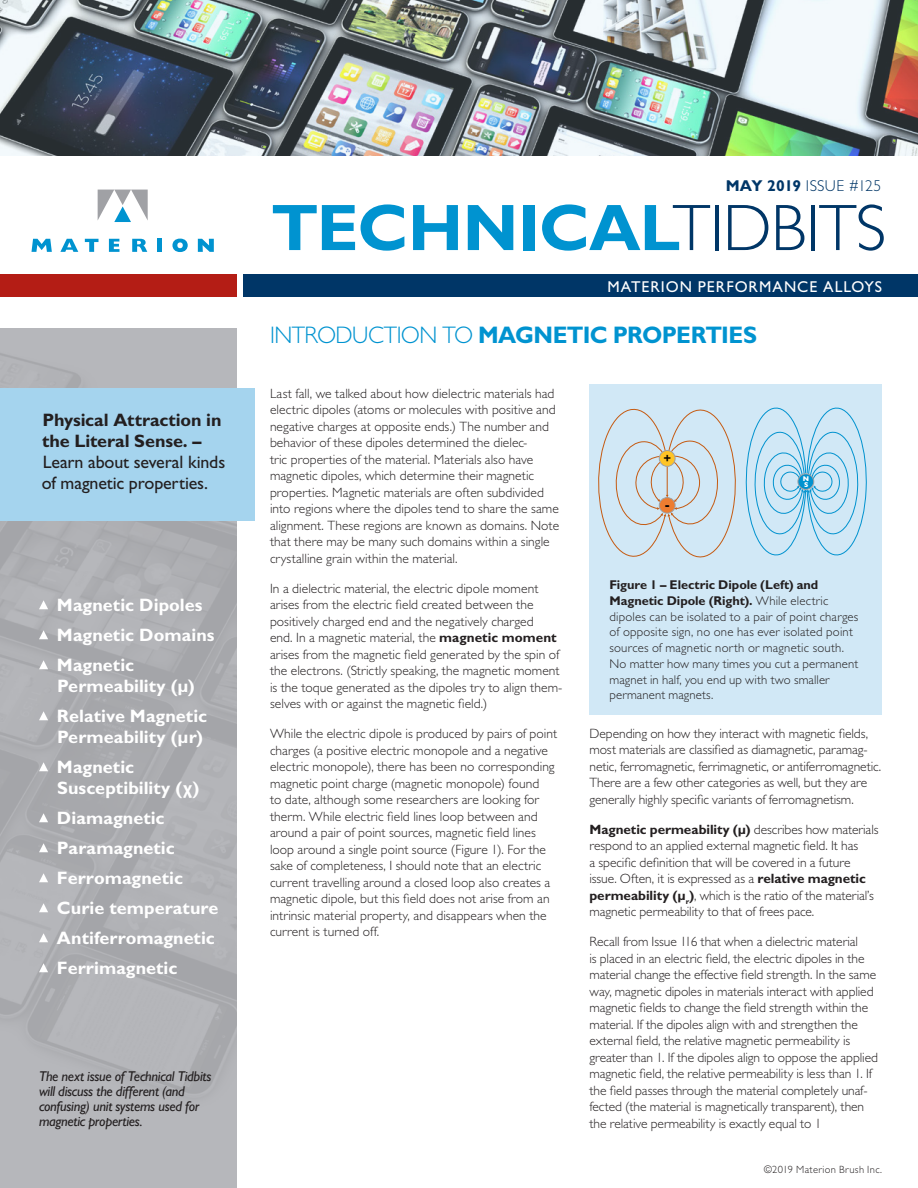
<style>
.page{position:relative;width:918px;height:1188px;background:#fff}
.page>*{position:absolute;margin:0;border:0;box-sizing:border-box;transform-origin:0 0}
.t1{font:700 66px "Gill Sans Std";letter-spacing:-.01em;color:#0093d0}
.BlueHeaders{font:700 24px "Gill Sans Std";letter-spacing:-.03em;color:#0093d0}
.Body_Copy{font:700 18px/21px "Gill Sans Std";color:#fff}
.Body_Copy-2{font:18px/21px "Gill Sans Std";letter-spacing:-.01em;color:#231f20}
.t2{font:15.75px "Gill Sans Std";letter-spacing:.065em;color:#fff}
.t3{font:300 15.75px "Gill Sans Std";letter-spacing:.02em;color:#003667}
.Body_Copy-3{font:italic 14.25px/15px "Gill Sans Std";letter-spacing:-.02em;color:#231f20}
.Body_Copy-4{font:300 13.5px/16.5px "Gill Sans Std";color:#231f20}
.Body_Copy-5{font:300 12.75px/15.8px "Gill Sans Std";letter-spacing:.015em;color:#231f20}
.t4{font:700 11.7px "Gill Sans";color:#000}
.Body_Copy-6{font:300 10.5px "Gill Sans Std";letter-spacing:.035em;color:#231f20}
.t5{font:700 7.05px/6.6px "Gill Sans";color:#fff}
.s1{font-weight:700}
.s2{font-family:"Myriad Pro"}
.s3{font-weight:300;color:#003667}
.s4{font-weight:300}
</style>
<div class="page">
<img style="left:0;top:328px;width:237px;height:860px">
<img style="left:0;top:0;width:918px;height:156px">
<div style="left:243px;top:275px;width:675px;height:22px;background:#003667"></div>
<div style="left:0;top:275px;width:237px;height:22px;background:#b41d15"></div>
<svg style="left:98px;top:190px;width:50px;height:32px"></svg>
<svg style="left:32px;top:239px;width:20px;height:13px"></svg>
<svg style="left:60px;top:239px;width:18px;height:13px"></svg>
<svg style="left:85px;top:239px;width:14px;height:13px"></svg>
<svg style="left:109px;top:239px;width:10px;height:13px"></svg>
<svg style="left:132px;top:239px;width:15px;height:13px"></svg>
<div style="left:157px;top:239px;width:5px;height:13px;background:#0093d0"></div>
<svg style="left:172px;top:239px;width:16px;height:13px"></svg>
<svg style="left:198px;top:239px;width:16px;height:13px"></svg>
<svg style="left:39px;top:600px;width:9px;height:9px"></svg>
<svg style="left:39px;top:630px;width:9px;height:9px"></svg>
<svg style="left:39px;top:660px;width:9px;height:9px"></svg>
<svg style="left:39px;top:711px;width:9px;height:9px"></svg>
<svg style="left:39px;top:762px;width:9px;height:9px"></svg>
<svg style="left:39px;top:813px;width:9px;height:9px"></svg>
<svg style="left:39px;top:843px;width:9px;height:9px"></svg>
<svg style="left:39px;top:873px;width:9px;height:9px"></svg>
<svg style="left:39px;top:903px;width:9px;height:9px"></svg>
<svg style="left:39px;top:933px;width:9px;height:9px"></svg>
<svg style="left:39px;top:963px;width:9px;height:9px"></svg>
<div style="left:0;top:388px;width:255px;height:133px;background:#a5d4ee"></div>
<div style="left:589px;top:384px;width:293px;height:331px;background:#d1e8f6"></div>
<svg style="left:598px;top:407px;width:269px;height:151px"></svg>
<div style="left:798px;top:474px;width:16px;height:15px;background:#0092cf;border-radius:50%"></div>
<div style="left:797px;top:473px;width:17px;height:17px;border:1px solid #9fa1a4;border-radius:50%"></div>
<p class="Body_Copy-2" style="left:42px;top:410px;width:185px"><span class="s1">Physical Attraction in the Literal Sense. –<br></span>Learn about several kinds of magnetic properties.</p>
<p class="Body_Copy" style="left:57px;top:594px;width:147px">Magnetic Dipoles</p>
<p class="Body_Copy" style="left:57px;top:624px;width:159px">Magnetic Domains</p>
<p class="Body_Copy" style="left:57px;top:654px;width:139px">Magnetic<br>Permeability (μ)</p>
<p class="Body_Copy" style="left:57px;top:705px;width:152px">Relative Magnetic<br>Permeability (μr)</p>
<p class="Body_Copy" style="left:57px;top:756px;width:144px">Magnetic<br>Susceptibility (<span class="s2">χ</span>)</p>
<p class="Body_Copy" style="left:57px;top:807px;width:109px">Diamagnetic</p>
<p class="Body_Copy" style="left:57px;top:837px;width:119px">Paramagnetic</p>
<p class="Body_Copy" style="left:57px;top:867px;width:128px">Ferromagnetic</p>
<p class="Body_Copy" style="left:57px;top:897px;width:163px">Curie temperature</p>
<p class="Body_Copy" style="left:57px;top:927px;width:159px">Antiferromagnetic</p>
<p class="Body_Copy" style="left:57px;top:957px;width:122px">Ferrimagnetic</p>
<p class="Body_Copy-3" style="left:39px;top:1069px;width:174px">The next issue of Technical Tidbits will discuss the different (and confusing) unit systems used for magnetic properties.</p>
<p class="t3" style="left:726px;top:177px;width:157px"><span class="s1">MAY 2019</span> ISSUE #125</p>
<p class="t1" style="left:271px;top:189px;width:617px">TECHNICAL<span class="s3">TIDBITS</span></p>
<p class="t2" style="left:608px;top:277px;width:276px">MATERION PERFORMANCE ALLOYS</p>
<p class="BlueHeaders" style="left:270px;top:321px;width:489px"><span class="s4">INTRODUCTION TO</span> MAGNETIC PROPERTIES</p>
<p class="Body_Copy-4" style="left:270px;top:385px;width:291px">Last fall, we talked about how dielectric materials had electric dipoles (atoms or molecules with positive and negative charges at opposite ends.) The number and behavior of these dipoles determined the dielec-<br>tric properties of the material. Materials also have magnetic dipoles, which determine their magnetic properties. Magnetic materials are often subdivided into regions where the dipoles tend to share the same alignment. These regions are known as domains. Note that there may be many such domains within a single crystalline grain within the material.</p>
<p class="Body_Copy-4" style="left:270px;top:580px;width:294px">In a dielectric material, the electric dipole moment arises from the electric field created between the positively charged end and the negatively charged<br>end. In a magnetic material, the <span class="s1">magnetic moment </span>arises from the magnetic field generated by the spin of the electrons. (Strictly speaking, the magnetic moment is the toque generated as the dipoles try to align them&shy;selves with or against the magnetic field.)</p>
<p class="Body_Copy-4" style="left:270px;top:726px;width:289px">While the electric dipole is produced by pairs of point charges (a positive electric monopole and a negative electric monopole), there has been no corresponding magnetic point charge (magnetic monopole) found<br>to date, although some researchers are looking for therm. While electric field lines loop between and around a pair of point sources, magnetic field lines loop around a single point source (Figure 1). For the sake of completeness, I should note that an electric current travelling around a closed loop also creates a magnetic dipole, but this field does not arise from an intrinsic material property, and disappears when the current is turned off.</p>
<p class="Body_Copy-4" style="left:590px;top:725px;width:293px">Depending on how they interact with magnetic fields, most materials are classified as diamagnetic, paramag&shy;netic, ferromagnetic, ferrimagnetic, or antiferromagnetic.<br>There are a few other categories as well, but they are generally highly specific variants of ferromagnetism.</p>
<p class="t4" style="left:664px;top:449px;width:9px">+</p>
<p class="t5" style="left:803px;top:475px;width:8px">N<br>S</p>
<p class="t4" style="left:664px;top:496px;width:7px">-</p>
<p class="Body_Copy-5" style="left:610px;top:577px;width:250px"><span class="s1">Figure 1 – Electric Dipole (Left) and Magnetic Dipole (Right).</span> While electric dipoles can be isolated to a pair of point charges of opposite sign, no one has ever isolated point sources of magnetic north or magnetic south.<br>No matter how many times you cut a permanent magnet in half, you end up with two smaller permanent magnets.</p>
<p class="Body_Copy-4" style="left:590px;top:821px;width:291px"><span class="s1">Magnetic permeability (μ)</span> describes how materials respond to an applied external magnetic field. It has<br>a specific definition that will be covered in a future issue. Often, it is expressed as a <span class="s1">relative magnetic permeability (μ</span><sub>r</sub><span class="s1">)</span>, which is the ratio of the material’s magnetic permeability to that of frees pace.</p>
<p class="Body_Copy-4" style="left:590px;top:934px;width:290px">Recall from Issue 116 that when a dielectric material<br>is placed in an electric field, the electric dipoles in the material change the effective field strength. In the same way, magnetic dipoles in materials interact with applied magnetic fields to change the field strength within the material. If the dipoles align with and strengthen the external field, the relative magnetic permeability is greater than 1. If the dipoles align to oppose the applied magnetic field, the relative permeability is less than 1. If the field passes through the material completely unaf&shy;fected (the material is magnetically transparent), then the relative permeability is exactly equal to 1</p>
<p class="Body_Copy-6" style="left:764px;top:1163px;width:120px">©2019 Materion Brush Inc.</p>
</div>
